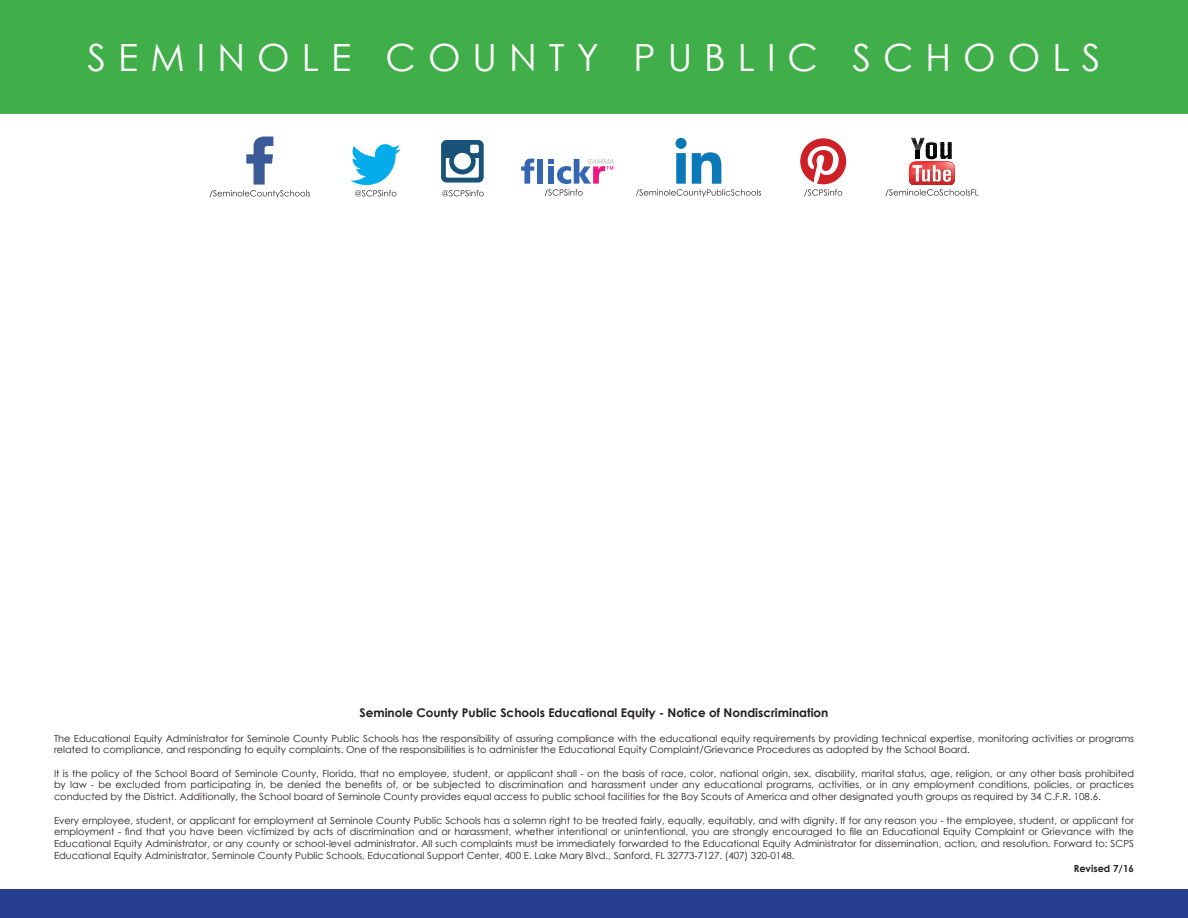
<style>
.page{position:relative;width:1188px;height:918px;background:#fff}
.page>*{position:absolute;margin:0;border:0;box-sizing:border-box;transform-origin:0 0}
.t1{font:37.5px "Century Gothic";letter-spacing:.32em;color:#fff}
.t2{font:700 12px "Century Gothic";color:#231f20}
.t3{font:9.75px/11.7px "Century Gothic";color:#231f20;text-align:justify}
.t4{font:700 9.75px "Century Gothic";color:#231f20}
</style>
<div class="page">
<div style="left:0;top:0;width:1188px;height:113px;background:#40ae49"></div>
<div style="left:0;top:889px;width:1188px;height:29px;background:#253f8e"></div>
<svg style="left:350px;top:144px;width:51px;height:53px"></svg>
<svg style="left:210px;top:137px;width:100px;height:61px"></svg>
<svg style="left:442px;top:190px;width:42px;height:6px"></svg>
<svg style="left:441px;top:140px;width:43px;height:43px"></svg>
<svg style="left:521px;top:159px;width:13px;height:25px"></svg>
<div style="left:537px;top:159px;width:6px;height:25px;background:#3566b1"></div>
<svg style="left:545px;top:159px;width:69px;height:37px"></svg>
<svg style="left:636px;top:138px;width:125px;height:59px"></svg>
<svg style="left:800px;top:138px;width:46px;height:58px"></svg>
<svg style="left:885px;top:138px;width:93px;height:58px"></svg>
<p class="t1" style="left:88px;top:31px;width:1014px">SEMINOLE COUNTY PUBLIC SCHOOLS</p>
<p class="t2" style="left:360px;top:704px;width:470px">Seminole County Public Schools Educational Equity - Notice of Nondiscrimination</p>
<p class="t3" style="left:54px;top:732px;width:1081px">The Educational Equity Administrator for Seminole County Public Schools has the responsibility of assuring compliance with the educational equity requirements by providing technical expertise, monitoring activities or programs related to compliance, and responding to equity complaints. One of the responsibilities is to administer the Educational Equity Complaint/Grievance Procedures as adopted by the School Board.</p>
<p class="t3" style="left:54px;top:767px;width:1082px">It is the policy of the School Board of Seminole County, Florida, that no employee, student, or applicant shall - on the basis of race, color, national origin, sex, disability, marital status, age, religion, or any other basis prohibited by law - be excluded from participating in, be denied the benefits of, or be subjected to discrimination and harassment under any educational programs, activities, or in any employment conditions, policies, or practices conducted by the District. Additionally, the School board of Seminole County provides equal access to public school facilities for the Boy Scouts of America and other designated youth groups as required by 34 C.F.R. 108.6.</p>
<p class="t3" style="left:54px;top:814px;width:1082px">Every employee, student, or applicant for employment at Seminole County Public Schools has a solemn right to be treated fairly, equally, equitably, and with dignity. If for any reason you - the employee, student, or applicant for employment - find that you have been victimized by acts of discrimination and or harassment, whether intentional or unintentional, you are strongly encouraged to file an Educational Equity Complaint or Grievance with the Educational Equity Administrator, or any county or school-level administrator. All such complaints must be immediately forwarded to the Educational Equity Administrator for dissemination, action, and resolution. Forward to: SCPS Educational Equity Administrator, Seminole County Public Schools, Educational Support Center, 400 E. Lake Mary Blvd., Sanford, FL 32773-7127. (407) 320-0148.</p>
<p class="t4" style="left:1074px;top:861px;width:62px">Revised 7/16</p>
</div>
